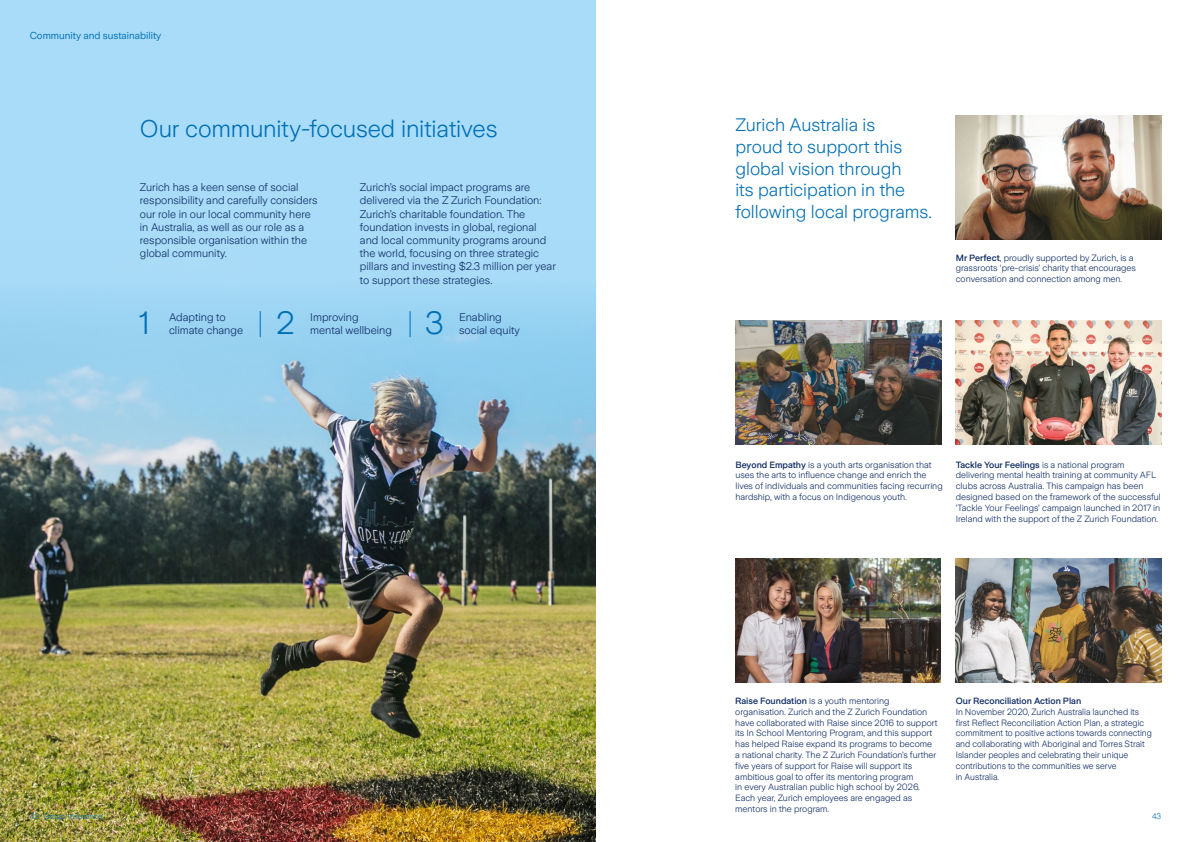
<style>
.page{position:relative;width:1191px;height:842px;background:#fff}
.page>*{position:absolute;margin:0;border:0;box-sizing:border-box;transform-origin:0 0}
.t1{font:300 32px "Zurich Sans";color:#006fb6}
.t2{font:300 24px "Zurich Sans";letter-spacing:-.01em;color:#006fb6}
.t3{font:300 18px/21.6px "Zurich Sans";color:#006fb6}
.t4{font:300 11px/13.2px "Zurich Sans";color:#0c2a64}
.t5{font:10px "Zurich Sans";color:#006fb6}
.t6{font:300 9px/10.8px "Zurich Sans";color:#0c2a64}
.t7{font:300 9px/10.8px "Zurich Sans";color:#0c2a64;scale:.96 1}
.t8{font:500 9px "Zurich Sans";color:#0c2a64}
.t9{font:300 8px "Zurich Sans";color:#006fb6}
.s1{font-weight:500}
</style>
<div class="page">
<div style="left:0;top:0;width:595px;height:621px;background:#a9dcf8"></div>
<img style="left:0;top:299px;width:595px;height:543px">
<svg style="left:260px;top:311px;width:1px;height:26px"></svg>
<svg style="left:410px;top:311px;width:1px;height:26px"></svg>
<img style="left:955px;top:559px;width:206px;height:124px">
<img style="left:735px;top:320px;width:206px;height:124px">
<img style="left:735px;top:559px;width:206px;height:124px">
<img style="left:955px;top:115px;width:206px;height:124px">
<img style="left:955px;top:320px;width:206px;height:124px">
<p class="t5" style="left:30px;top:30px;width:133px">Community and sustainability</p>
<h2 class="t2" style="left:140px;top:115px;width:359px">Our community-focused initiatives</h2>
<p class="t4" style="left:140px;top:181px;width:179px">Zurich has a keen sense of social responsibility and carefully considers our role in our local community here in Australia, as well as our role as a responsible organisation within the global community.</p>
<p class="t4" style="left:360px;top:181px;width:197px">Zurich’s social impact programs are delivered via the Z Zurich Foundation:<br>Zurich’s charitable foundation. The foundation invests in global, regional and local community programs around the world, focusing on three strategic pillars and investing $2.3 million per year to support these strategies.</p>
<h1 class="t1" style="left:139px;top:306px;width:12px">1</h1>
<h1 class="t1" style="left:277px;top:306px;width:20px">2</h1>
<h1 class="t1" style="left:425px;top:306px;width:20px">3</h1>
<p class="t4" style="left:169px;top:311px;width:76px">Adapting to climate change</p>
<p class="t4" style="left:310px;top:311px;width:83px">Improving mental wellbeing</p>
<p class="t4" style="left:459px;top:311px;width:44px">Enabling</p>
<p class="t4" style="left:459px;top:324px;width:62px">social equity</p>
<h3 class="t3" style="left:735px;top:115px;width:198px">Zurich Australia is<br>proud to support this global vision through<br>its participation in the following local programs.</h3>
<p class="t6" style="left:955px;top:252px;width:182px"><span class="s1">Mr Perfect</span>, proudly supported by Zurich, is a grassroots ‘pre-crisis’ charity that encourages conversation and connection among men.</p>
<p class="t6" style="left:735px;top:459px;width:209px"><span class="s1">Beyond Empathy</span> is a youth arts organisation that uses the arts to influence change and enrich the lives of individuals and communities facing recurring hardship, with a focus on Indigenous youth.</p>
<p class="t6" style="left:955px;top:459px;width:207px"><span class="s1">Tackle Your Feelings</span> is a national program delivering mental health training at community AFL clubs across Australia. This campaign has been designed based on the framework of the successful ‘Tackle Your Feelings’ campaign launched in 2017 in Ireland with the support of the Z Zurich Foundation.</p>
<p class="t6" style="left:735px;top:696px;width:204px"><span class="s1">Raise Foundation</span> is a youth mentoring organisation. Zurich and the Z Zurich Foundation have collaborated with Raise since 2016 to support its In School Mentoring Program, and this support has helped Raise expand its programs to become a national charity. The Z Zurich Foundation’s further five years of support for Raise will support its ambitious goal to offer its mentoring program<br>in every Australian public high school by 2026.<br>Each year, Zurich employees are engaged as mentors in the program.</p>
<p class="t8" style="left:955px;top:696px;width:127px">Our Reconciliation Action Plan</p>
<p class="t7" style="left:955px;top:706px;width:206px">In November 2020, Zurich Australia launched its first Reflect Reconciliation Action Plan, a strategic commitment to positive actions towards connecting and collaborating with Aboriginal and Torres Strait Islander peoples and celebrating their unique contributions to the communities we serve<br>in Australia.</p>
<p class="t9" style="left:30px;top:812px;width:74px">42 Group Insurance</p>
<p class="t9" style="left:1152px;top:812px;width:11px">43</p>
</div>
